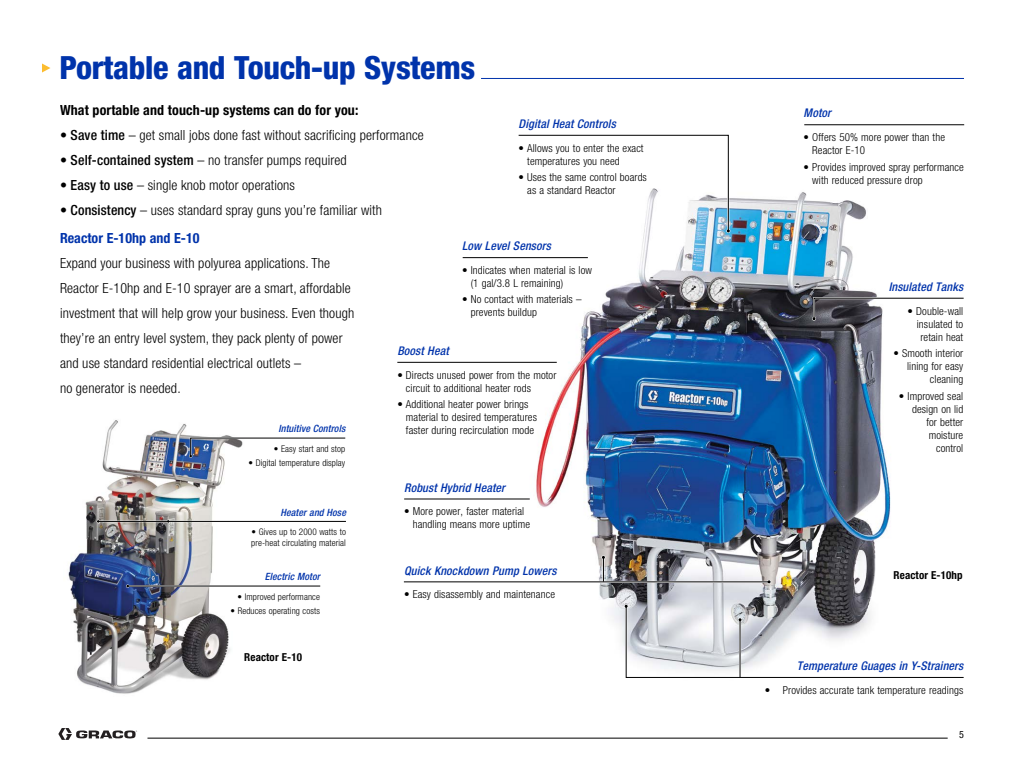
<style>
.page{position:relative;width:1024px;height:768px;background:#fff}
.page>*{position:absolute;margin:0;border:0;box-sizing:border-box;transform-origin:0 0}
.t1{font:800 condensed 32px "Helvetica Neue LT Std";letter-spacing:-.01em;color:#0033ab}
.t2{font:300 condensed 14px/25px "Helvetica Neue LT Std";letter-spacing:.01em;color:#000}
.t3{font:700 condensed 14px "Helvetica Neue LT Std";letter-spacing:.01em;color:#000}
.t4{font:italic 500 condensed 12px "Helvetica Neue LT Std";letter-spacing:.01em;color:#0033ab}
.t5{font:300 condensed 11px/13px "Helvetica Neue LT Std";letter-spacing:.01em;color:#000}
.t6{font:700 condensed 11px "Helvetica Neue LT Std";letter-spacing:.01em;color:#000}
.t7{font:italic 500 condensed 10px "Helvetica Neue LT Std";letter-spacing:.01em;color:#0033ab}
.t8{font:condensed 10px "Helvetica Neue LT Std";color:#000}
.t9{font:300 condensed 9.2px/10.8px "Helvetica Neue LT Std";letter-spacing:.01em;color:#000}
.s1{font-weight:500}
.s2{font-weight:700;color:#0033ab}
</style>
<div class="page">
<img style="left:522px;top:192px;width:369px;height:454px">
<img style="left:68px;top:420px;width:180px;height:274px">
<hr style="left:481px;top:78px;width:483px;height:1px;background:#0033ab">
<svg style="left:42px;top:63px;width:8px;height:10px"></svg>
<hr style="left:404px;top:581px;width:365px;height:2px;background:#fff">
<svg style="left:767px;top:580px;width:4px;height:4px"></svg>
<hr style="left:404px;top:582px;width:365px;height:1px;background:#000">
<svg style="left:812px;top:296px;width:152px;height:25px"></svg>
<svg style="left:518px;top:134px;width:212px;height:99px"></svg>
<hr style="left:397px;top:362px;width:160px;height:1px;background:#000">
<hr style="left:404px;top:499px;width:126px;height:1px;background:#000">
<svg style="left:624px;top:604px;width:340px;height:74px"></svg>
<hr style="left:804px;top:124px;width:160px;height:1px;background:#000">
<hr style="left:463px;top:257px;width:125px;height:1px;background:#000">
<svg style="left:601px;top:555px;width:4px;height:27px"></svg>
<hr style="left:740px;top:619px;width:1px;height:58px;background:#000">
<hr style="left:128px;top:585px;width:192px;height:2px;background:#fff">
<hr style="left:98px;top:521px;width:248px;height:1px;background:#000">
<hr style="left:128px;top:586px;width:192px;height:1px;background:#000">
<svg style="left:189px;top:436px;width:157px;height:22px"></svg>
<svg style="left:58px;top:728px;width:79px;height:12px"></svg>
<hr style="left:147px;top:738px;width:801px;height:1px;background:#000">
<h1 class="t1" style="left:59px;top:48px;width:417px">Portable and Touch-up Systems</h1>
<p class="t3" style="left:60px;top:102px;width:300px">What portable and touch-up systems can do for you:</p>
<p class="t2" style="left:60px;top:122px;width:365px">• <span class="s1">Save time</span> – get small jobs done fast without sacrificing performance</p>
<p class="t2" style="left:60px;top:147px;width:288px">• <span class="s1">Self-contained system</span> – no transfer pumps required</p>
<p class="t2" style="left:60px;top:172px;width:237px">• <span class="s1">Easy to use</span> – single knob motor operations</p>
<p class="t2" style="left:60px;top:196px;width:323px;line-height:28px">• <span class="s1">Consistency</span> – uses standard spray guns you’re familiar with<br><span class="s2">Reactor E-10hp and E-10</span></p>
<p class="t2" style="left:60px;top:250px;width:296px">Expand your business with polyurea applications. The Reactor E-10hp and E-10 sprayer are a smart, affordable investment that will help grow your business. Even though they’re an entry level system, they pack plenty of power and use standard residential electrical outlets –<br>no generator is needed.</p>
<p class="t4" style="left:519px;top:117px;width:99px">Digital Heat Controls</p>
<p class="t5" style="left:527px;top:141px;width:118px;text-indent:-9px">• Allows you to enter the exact temperatures you need</p>
<p class="t5" style="left:527px;top:171px;width:121px;text-indent:-9px">• Uses the same control boards as a standard Reactor</p>
<p class="t4" style="left:462px;top:239px;width:90px">Low Level Sensors</p>
<p class="t5" style="left:471px;top:263px;width:123px;text-indent:-9px">• Indicates when material is low (1 gal/3.8 L remaining)</p>
<p class="t5" style="left:471px;top:293px;width:112px;text-indent:-9px">• No contact with materials – prevents buildup</p>
<p class="t4" style="left:397px;top:344px;width:53px">Boost Heat</p>
<p class="t5" style="left:406px;top:368px;width:152px;text-indent:-9px">• Directs unused power from the motor circuit to additional heater rods</p>
<p class="t5" style="left:406px;top:398px;width:133px;text-indent:-9px">• Additional heater power brings material to desired temperatures faster during recirculation mode</p>
<p class="t7" style="left:278px;top:423px;width:68px">Intuitive Controls</p>
<p class="t9" style="left:274px;top:443px;width:73px">• Easy start and stop</p>
<p class="t9" style="left:249px;top:457px;width:98px">• Digital temperature display</p>
<p class="t7" style="left:281px;top:506px;width:67px">Heater and Hose</p>
<p class="t9" style="left:251px;top:527px;width:96px">• Gives up to 2000 watts to pre-heat circulating material</p>
<p class="t7" style="left:265px;top:571px;width:57px">Electric Motor</p>
<p class="t9" style="left:238px;top:591px;width:84px">• Improved performance</p>
<p class="t9" style="left:231px;top:605px;width:91px">• Reduces operating costs</p>
<p class="t6" style="left:244px;top:651px;width:59px">Reactor E-10</p>
<p class="t4" style="left:404px;top:480px;width:102px">Robust Hybrid Heater</p>
<p class="t5" style="left:413px;top:505px;width:119px;text-indent:-9px">• More power, faster material handling means more uptime</p>
<p class="t4" style="left:404px;top:563px;width:154px">Quick Knockdown Pump Lowers</p>
<p class="t5" style="left:404px;top:588px;width:152px">• Easy disassembly and maintenance</p>
<p class="t4" style="left:804px;top:106px;width:29px">Motor</p>
<p class="t5" style="left:812px;top:130px;width:134px;text-indent:-9px">• Offers 50% more power than the<br>Reactor E-10</p>
<p class="t5" style="left:812px;top:160px;width:153px;text-indent:-9px">• Provides improved spray performance with reduced pressure drop</p>
<p class="t4" style="left:889px;top:280px;width:76px">Insulated Tanks</p>
<p class="t5" style="left:908px;top:304px;width:57px;text-align:right">• Double-wall insulated to retain heat</p>
<p class="t5" style="left:893px;top:347px;width:71px;text-align:right">• Smooth interior lining for easy cleaning</p>
<p class="t5" style="left:899px;top:390px;width:66px;text-align:right">• Improved seal design on lid for better moisture control</p>
<p class="t6" style="left:894px;top:568px;width:71px">Reactor E-10hp</p>
<p class="t4" style="left:797px;top:659px;width:168px">Temperature Guages in Y-Strainers</p>
<p class="t5" style="left:765px;top:683px;width:200px">• Provides accurate tank temperature readings</p>
<p class="t8" style="left:959px;top:729px;width:6px">5</p>
</div>
